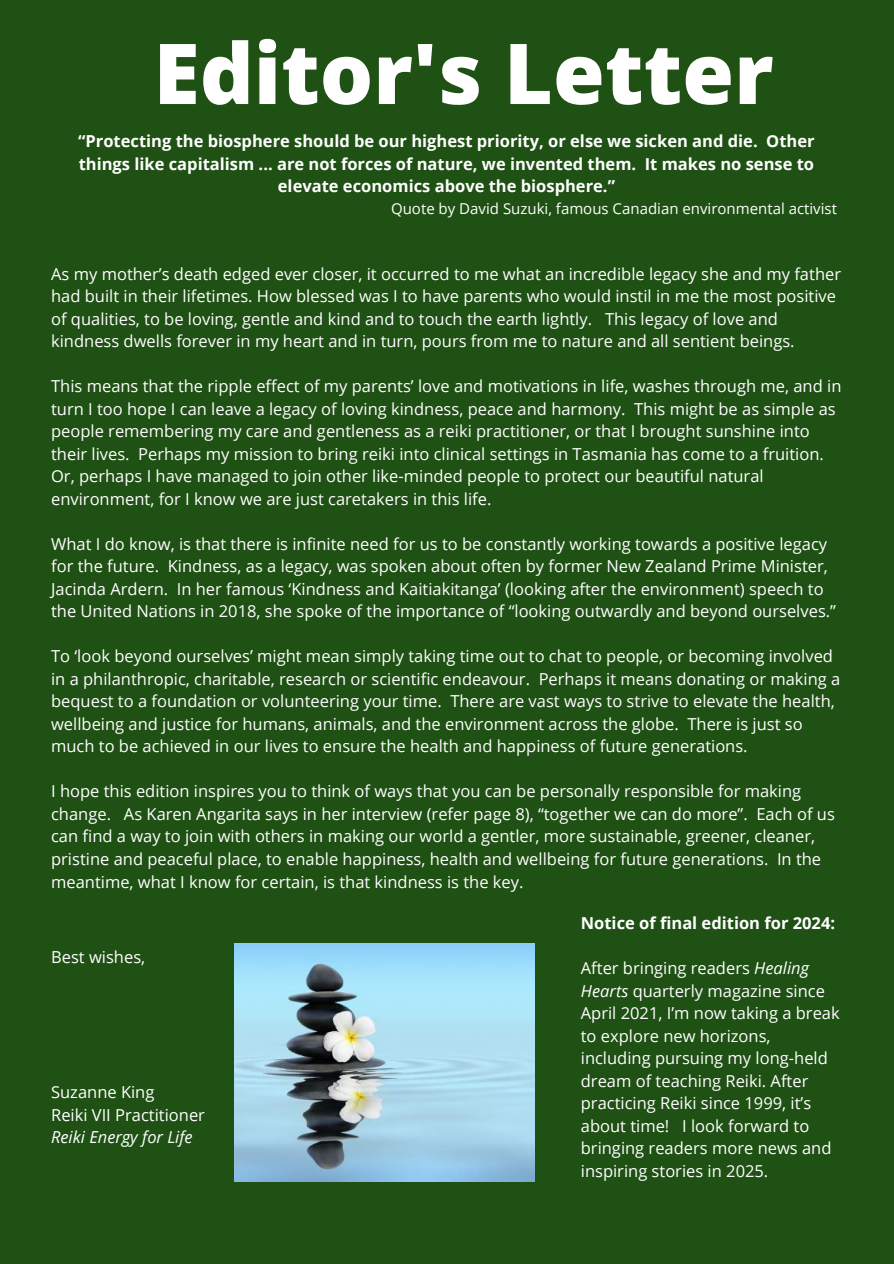
<style>
.page{position:relative;width:894px;height:1264px;background:#fff}
.page>*{position:absolute;margin:0;border:0;box-sizing:border-box;transform-origin:0 0}
.t1{font:800 84px "Open Sans";color:#fff}
.t2{font:16.5px/22.5px "Open Sans";color:#fff}
.t3{font:700 16.5px/22.5px "Open Sans";color:#fff;text-align:center}
.t4{font:italic 16.5px "Open Sans";color:#fff}
.t5{font:15px "Open Sans";color:#fff}
.s1{font-style:italic}
</style>
<div class="page">
<div style="left:0;top:0;width:893px;height:1263px;background:#1f5014"></div>
<img style="left:234px;top:943px;width:300px;height:238px">
<h1 class="t1" style="left:153px;top:14px;width:621px">Editor's Letter</h1>
<p class="t3" style="left:78px;top:130px;width:737px">“Protecting the biosphere should be our highest priority, or else we sicken and die. Other things like capitalism ... are not forces of nature, we invented them. It makes no sense to elevate economics above the biosphere.”</p>
<p class="t5" style="left:391px;top:198px;width:447px">Quote by David Suzuki, famous Canadian environmental activist</p>
<p class="t2" style="left:51px;top:262px;width:791px">As my mother’s death edged ever closer, it occurred to me what an incredible legacy she and my father had built in their lifetimes. How blessed was I to have parents who would instil in me the most positive of qualities, to be loving, gentle and kind and to touch the earth lightly. This legacy of love and kindness dwells forever in my heart and in turn, pours from me to nature and all sentient beings.</p>
<p class="t2" style="left:51px;top:374px;width:791px">This means that the ripple effect of my parents’ love and motivations in life, washes through me, and in turn I too hope I can leave a legacy of loving kindness, peace and harmony. This might be as simple as people remembering my care and gentleness as a reiki practitioner, or that I brought sunshine into their lives. Perhaps my mission to bring reiki into clinical settings in Tasmania has come to a fruition.<br>Or, perhaps I have managed to join other like-minded people to protect our beautiful natural environment, for I know we are just caretakers in this life.</p>
<p class="t2" style="left:51px;top:532px;width:786px">What I do know, is that there is infinite need for us to be constantly working towards a positive legacy for the future. Kindness, as a legacy, was spoken about often by former New Zealand Prime Minister, Jacinda Ardern. In her famous ‘Kindness and Kaitiakitanga’ (looking after the environment) speech to the United Nations in 2018, she spoke of the importance of “looking outwardly and beyond ourselves.”</p>
<p class="t2" style="left:51px;top:644px;width:790px">To ‘look beyond ourselves’ might mean simply taking time out to chat to people, or becoming involved in a philanthropic, charitable, research or scientific endeavour. Perhaps it means donating or making a bequest to a foundation or volunteering your time. There are vast ways to strive to elevate the health, wellbeing and justice for humans, animals, and the environment across the globe. There is just so much to be achieved in our lives to ensure the health and happiness of future generations.</p>
<p class="t2" style="left:51px;top:779px;width:785px">I hope this edition inspires you to think of ways that you can be personally responsible for making change. As Karen Angarita says in her interview (refer page 8), “together we can do more”. Each of us can find a way to join with others in making our world a gentler, more sustainable, greener, cleaner, pristine and peaceful place, to enable happiness, health and wellbeing for future generations. In the meantime, what I know for certain, is that kindness is the key.</p>
<p class="t2" style="left:51px;top:945px;width:96px">Best wishes,</p>
<p class="t2" style="left:51px;top:1080px;width:155px">Suzanne King<br>Reiki VII Practitioner</p>
<p class="t4" style="left:51px;top:1125px;width:143px">Reiki Energy for Life</p>
<p class="t3" style="left:580px;top:911px;width:256px">Notice of final edition for 2024:</p>
<p class="t2" style="left:580px;top:956px;width:260px">After bringing readers <span class="s1">Healing<br>Hearts</span> quarterly magazine since<br>April 2021, I’m now taking a break to explore new horizons, including pursuing my long-held dream of teaching Reiki. After practicing Reiki since 1999, it’s about time! I look forward to bringing readers more news and inspiring stories in 2025.</p>
</div>
